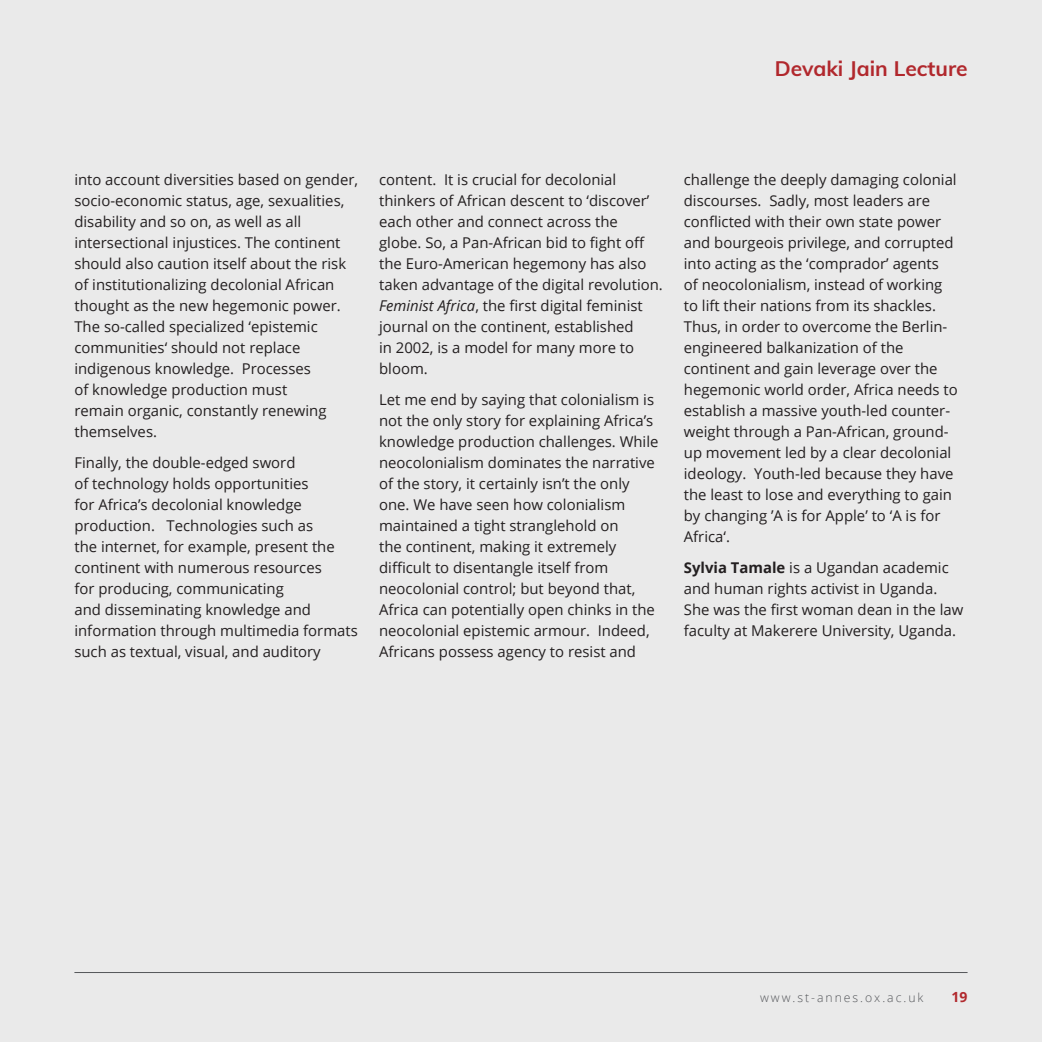
<style>
.page{position:relative;width:1042px;height:1042px;background:#eaeaea}
.page>*{position:absolute;margin:0;border:0;box-sizing:border-box;transform-origin:0 0}
.t1{font:700 21px "Muli";color:#b1282d}
.t2{font:14.88px/21px "Open Sans";color:#231f20}
.t3{font:700 14px "Open Sans";color:#b1282d}
.t4{font:300 12.25px "Open Sans";letter-spacing:.16em;color:#54565a}
.s1{font-style:italic}
.s2{font-weight:700}
</style>
<div class="page">
<hr style="left:74px;top:972px;width:893px;height:1px;background:#54565a">
<h1 class="t1" style="left:775px;top:53px;width:194px">Devaki Jain Lecture</h1>
<p class="t2" style="left:74px;top:169px;width:285px">into account diversities based on gender, socio-economic status, age, sexualities, disability and so on, as well as all intersectional injustices. The continent should also caution itself about the risk of institutionalizing decolonial African thought as the new hegemonic power.<br>The so-called specialized ‘epistemic communities‘ should not replace indigenous knowledge. Processes<br>of knowledge production must<br>remain organic, constantly renewing themselves.</p>
<p class="t2" style="left:74px;top:452px;width:285px">Finally, the double-edged sword<br>of technology holds opportunities<br>for Africa’s decolonial knowledge production. Technologies such as<br>the internet, for example, present the continent with numerous resources<br>for producing, communicating<br>and disseminating knowledge and information through multimedia formats such as textual, visual, and auditory</p>
<p class="t2" style="left:379px;top:169px;width:285px">content. It is crucial for decolonial thinkers of African descent to ‘discover’ each other and connect across the globe. So, a Pan-African bid to fight off the Euro-American hegemony has also taken advantage of the digital revolution.<br><span class="s1">Feminist Africa</span>, the first digital feminist journal on the continent, established<br>in 2002, is a model for many more to bloom.</p>
<p class="t2" style="left:379px;top:389px;width:281px">Let me end by saying that colonialism is not the only story for explaining Africa’s knowledge production challenges. While neocolonialism dominates the narrative of the story, it certainly isn’t the only one. We have seen how colonialism maintained a tight stranglehold on<br>the continent, making it extremely difficult to disentangle itself from neocolonial control; but beyond that, Africa can potentially open chinks in the neocolonial epistemic armour. Indeed, Africans possess agency to resist and</p>
<p class="t2" style="left:684px;top:169px;width:275px">challenge the deeply damaging colonial discourses. Sadly, most leaders are conflicted with their own state power and bourgeois privilege, and corrupted into acting as the ‘comprador’ agents<br>of neocolonialism, instead of working to lift their nations from its shackles.<br>Thus, in order to overcome the Berlin&shy;engineered balkanization of the continent and gain leverage over the hegemonic world order, Africa needs to establish a massive youth-led counter&shy;weight through a Pan-African, ground&shy;up movement led by a clear decolonial ideology. Youth-led because they have the least to lose and everything to gain by changing ’A is for Apple’ to ‘A is for Africa‘.</p>
<p class="t2" style="left:684px;top:557px;width:281px"><span class="s2">Sylvia Tamale</span> is a Ugandan academic and human rights activist in Uganda.<br>She was the first woman dean in the law faculty at Makerere University, Uganda.</p>
<p class="t4" style="left:760px;top:989px;width:165px">www.st-annes.ox.ac.uk</p>
<p class="t3" style="left:951px;top:987px;width:17px">19</p>
</div>
